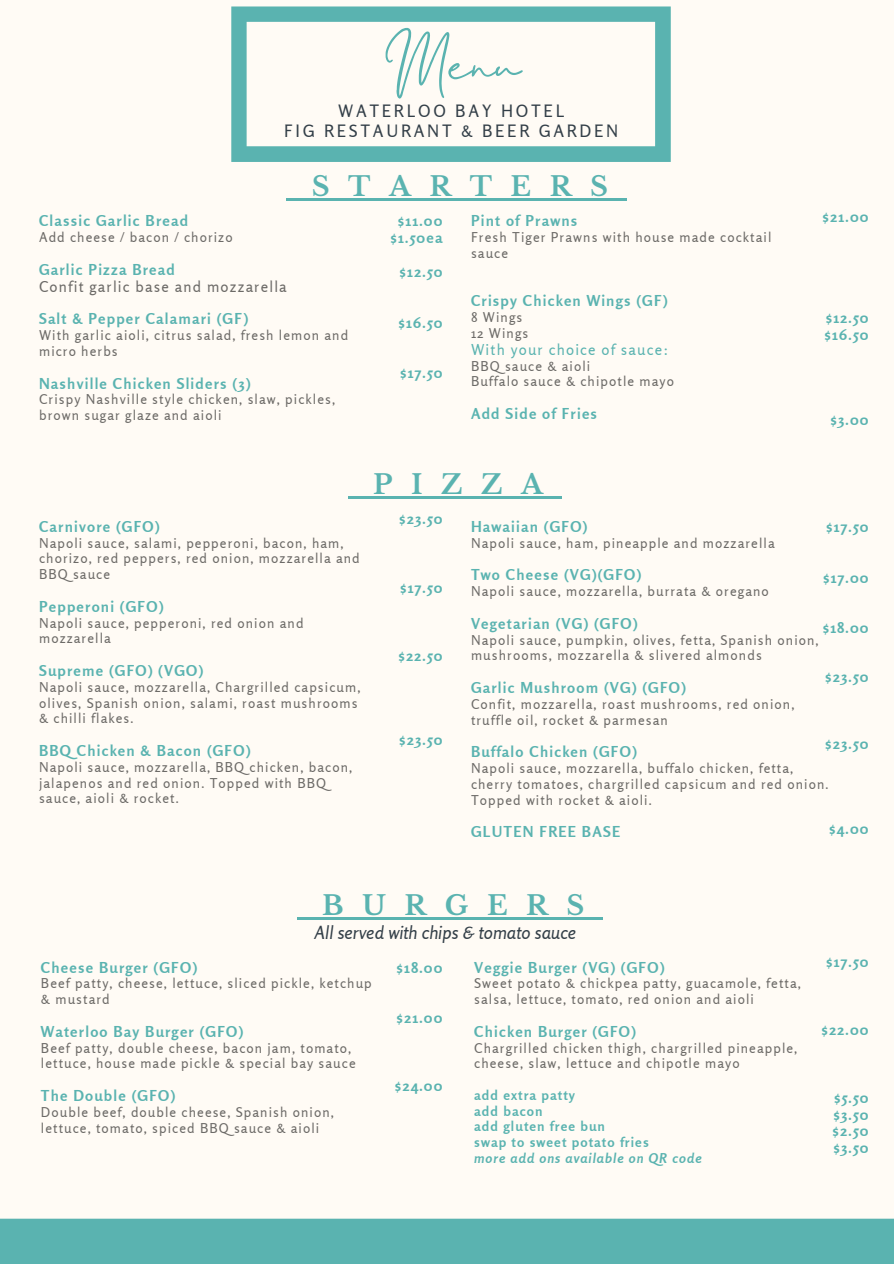
<style>
.page{position:relative;width:894px;height:1264px;background:#fff}
.page>*{position:absolute;margin:0;border:0;box-sizing:border-box;transform-origin:0 0}
.t1{font:82.05px "Eleanor";color:#5ab3b0}
.t2{font:700 27px "Libre Baskerville";letter-spacing:.68em;color:#5ab3b0}
.t3{font:italic 18px "Rosario";color:#333f48}
.t4{font:16.95px "Rosario";letter-spacing:.16em;color:#333f48}
.t5{font:700 15px "Rosario";letter-spacing:.08em;color:#5ab3b0}
.t6{font:15px "Rosario";letter-spacing:.08em;color:#6c6a67}
.t7{font:15px "Rosario";letter-spacing:.08em;color:#5ab3b0}
.t8{font:13.5px/15.8px "Rosario";letter-spacing:.08em;color:#6c6a67}
.t9{font:700 13.5px "Rosario";letter-spacing:.08em;color:#5ab3b0}
.t10{font:italic 700 13.5px "Rosario";letter-spacing:.08em;color:#5ab3b0}
</style>
<div class="page">
<div style="left:0;top:0;width:893px;height:1263px;background:#fffbf5"></div>
<svg style="left:231px;top:6px;width:439px;height:156px"></svg>
<hr style="left:286px;top:198px;width:26px;height:2px;background:#5ab3b0">
<hr style="left:312px;top:198px;width:314px;height:2px;background:#5ab3b0">
<hr style="left:347px;top:496px;width:26px;height:2px;background:#5ab3b0">
<hr style="left:373px;top:496px;width:188px;height:2px;background:#5ab3b0">
<hr style="left:296px;top:916px;width:26px;height:3px;background:#5ab3b0">
<hr style="left:322px;top:916px;width:280px;height:3px;background:#5ab3b0">
<div style="left:0;top:1218px;width:893px;height:45px;background:#5ab3b0"></div>
<p class="t1" style="left:382px;top:14px;width:138px">Menu</p>
<p class="t4" style="left:338px;top:100px;width:228px">WATERLOO BAY HOTEL</p>
<p class="t4" style="left:284px;top:120px;width:335px">FIG RESTAURANT &amp; BEER GARDEN</p>
<p class="t2" style="left:312px;top:170px;width:297px">STARTERS</p>
<p class="t5" style="left:397px;top:212px;width:46px">$11.00</p>
<p class="t5" style="left:390px;top:228px;width:53px">$1.50ea</p>
<p class="t5" style="left:399px;top:262px;width:44px">$12.50</p>
<p class="t5" style="left:398px;top:313px;width:45px">$16.50</p>
<p class="t5" style="left:400px;top:364px;width:44px">$17.50</p>
<p class="t5" style="left:471px;top:212px;width:108px">Pint of Prawns</p>
<p class="t8" style="left:471px;top:229px;width:302px">Fresh Tiger Prawns with house made cocktail sauce</p>
<p class="t5" style="left:471px;top:292px;width:198px">Crispy Chicken Wings (GF)</p>
<p class="t8" style="left:471px;top:309px;width:53px">8 Wings</p>
<p class="t8" style="left:471px;top:325px;width:59px">12 Wings</p>
<p class="t7" style="left:471px;top:340px;width:199px">With your choice of sauce:</p>
<p class="t8" style="left:471px;top:357px;width:121px">BBQ sauce &amp; aioli</p>
<p class="t8" style="left:471px;top:373px;width:204px">Buffalo sauce &amp; chipotle mayo</p>
<p class="t5" style="left:471px;top:404px;width:127px">Add Side of Fries</p>
<p class="t5" style="left:39px;top:212px;width:150px">Classic Garlic Bread</p>
<p class="t8" style="left:39px;top:229px;width:195px">Add cheese / bacon / chorizo</p>
<p class="t5" style="left:39px;top:260px;width:137px">Garlic Pizza Bread</p>
<p class="t6" style="left:39px;top:277px;width:249px">Confit garlic base and mozzarella</p>
<p class="t5" style="left:39px;top:310px;width:210px">Salt &amp; Pepper Calamari (GF)</p>
<p class="t8" style="left:39px;top:327px;width:310px">With garlic aioli, citrus salad, fresh lemon and micro herbs</p>
<p class="t5" style="left:39px;top:374px;width:213px">Nashville Chicken Sliders (3)</p>
<p class="t8" style="left:39px;top:391px;width:297px">Crispy Nashville style chicken, slaw, pickles, brown sugar glaze and aioli</p>
<p class="t2" style="left:373px;top:467px;width:171px">PIZZA</p>
<p class="t5" style="left:822px;top:207px;width:47px">$21.00</p>
<p class="t5" style="left:825px;top:309px;width:44px">$12.50</p>
<p class="t5" style="left:824px;top:326px;width:45px">$16.50</p>
<p class="t5" style="left:830px;top:410px;width:40px">$3.00</p>
<p class="t5" style="left:39px;top:517px;width:122px">Carnivore (GFO)</p>
<p class="t8" style="left:39px;top:535px;width:322px">Napoli sauce, salami, pepperoni, bacon, ham, chorizo, red peppers, red onion, mozzarella and<br>BBQ sauce</p>
<p class="t5" style="left:39px;top:597px;width:126px">Pepperoni (GFO)</p>
<p class="t8" style="left:39px;top:614px;width:266px">Napoli sauce, pepperoni, red onion and mozzarella</p>
<p class="t5" style="left:39px;top:661px;width:165px">Supreme (GFO) (VGO)</p>
<p class="t8" style="left:39px;top:679px;width:323px">Napoli sauce, mozzarella, Chargrilled capsicum, olives, Spanish onion, salami, roast mushrooms &amp; chilli flakes.</p>
<p class="t5" style="left:39px;top:741px;width:213px">BBQ Chicken &amp; Bacon (GFO)</p>
<p class="t8" style="left:39px;top:759px;width:315px">Napoli sauce, mozzarella, BBQ chicken, bacon, jalapenos and red onion. Topped with BBQ sauce, aioli &amp; rocket.</p>
<p class="t5" style="left:399px;top:509px;width:45px">$23.50</p>
<p class="t5" style="left:400px;top:578px;width:44px">$17.50</p>
<p class="t5" style="left:398px;top:646px;width:46px">$22.50</p>
<p class="t5" style="left:399px;top:730px;width:45px">$23.50</p>
<p class="t5" style="left:471px;top:517px;width:118px">Hawaiian (GFO)</p>
<p class="t8" style="left:471px;top:535px;width:305px">Napoli sauce, ham, pineapple and mozzarella</p>
<p class="t5" style="left:471px;top:565px;width:171px">Two Cheese (VG)(GFO)</p>
<p class="t8" style="left:471px;top:583px;width:299px">Napoli sauce, mozzarella, burrata &amp; oregano</p>
<p class="t5" style="left:471px;top:614px;width:168px">Vegetarian (VG) (GFO)</p>
<p class="t8" style="left:471px;top:631px;width:349px">Napoli sauce, pumpkin, olives, fetta, Spanish onion, mushrooms, mozzarella &amp; slivered almonds</p>
<p class="t5" style="left:471px;top:678px;width:216px">Garlic Mushroom (VG) (GFO)</p>
<p class="t8" style="left:471px;top:696px;width:325px">Confit, mozzarella, roast mushrooms, red onion, truffle oil, rocket &amp; parmesan</p>
<p class="t5" style="left:471px;top:742px;width:167px">Buffalo Chicken (GFO)</p>
<p class="t8" style="left:471px;top:760px;width:359px">Napoli sauce, mozzarella, buffalo chicken, fetta, cherry tomatoes, chargrilled capsicum and red onion.<br>Topped with rocket &amp; aioli.</p>
<p class="t5" style="left:471px;top:822px;width:151px">GLUTEN FREE BASE</p>
<p class="t5" style="left:826px;top:517px;width:44px">$17.50</p>
<p class="t5" style="left:823px;top:568px;width:47px">$17.00</p>
<p class="t5" style="left:822px;top:618px;width:47px">$18.00</p>
<p class="t5" style="left:825px;top:667px;width:45px">$23.50</p>
<p class="t5" style="left:825px;top:734px;width:45px">$23.50</p>
<p class="t5" style="left:828px;top:819px;width:41px">$4.00</p>
<p class="t2" style="left:322px;top:888px;width:264px">BURGERS</p>
<p class="t3" style="left:314px;top:921px;width:263px">All served with chips &amp; tomato sauce</p>
<p class="t5" style="left:41px;top:957px;width:157px">Cheese Burger (GFO)</p>
<p class="t8" style="left:41px;top:975px;width:332px">Beef patty, cheese, lettuce, sliced pickle, ketchup &amp; mustard</p>
<p class="t5" style="left:41px;top:1022px;width:203px">Waterloo Bay Burger (GFO)</p>
<p class="t8" style="left:41px;top:1039px;width:316px">Beef patty, double cheese, bacon jam, tomato, lettuce, house made pickle &amp; special bay sauce</p>
<p class="t5" style="left:41px;top:1086px;width:136px">The Double (GFO)</p>
<p class="t8" style="left:41px;top:1103px;width:294px">Double beef, double cheese, Spanish onion, lettuce, tomato, spiced BBQ sauce &amp; aioli</p>
<p class="t5" style="left:396px;top:957px;width:47px">$18.00</p>
<p class="t5" style="left:396px;top:1008px;width:47px">$21.00</p>
<p class="t5" style="left:395px;top:1076px;width:49px">$24.00</p>
<p class="t5" style="left:474px;top:957px;width:191px">Veggie Burger (VG) (GFO)</p>
<p class="t8" style="left:474px;top:975px;width:328px">Sweet potato &amp; chickpea patty, guacamole, fetta, salsa, lettuce, tomato, red onion and aioli</p>
<p class="t5" style="left:474px;top:1022px;width:163px">Chicken Burger (GFO)</p>
<p class="t8" style="left:474px;top:1039px;width:324px">Chargrilled chicken thigh, chargrilled pineapple, cheese, slaw, lettuce and chipotle mayo</p>
<p class="t9" style="left:474px;top:1086px;width:102px">add extra patty</p>
<p class="t9" style="left:474px;top:1102px;width:70px">add bacon</p>
<p class="t9" style="left:474px;top:1118px;width:132px">add gluten free bun</p>
<p class="t9" style="left:474px;top:1133px;width:176px">swap to sweet potato fries</p>
<p class="t10" style="left:474px;top:1149px;width:229px">more add ons available on QR code</p>
<p class="t5" style="left:826px;top:952px;width:44px">$17.50</p>
<p class="t5" style="left:821px;top:1020px;width:49px">$22.00</p>
<p class="t5" style="left:833px;top:1087px;width:36px">$5.50</p>
<p class="t5" style="left:833px;top:1104px;width:37px">$3.50</p>
<p class="t5" style="left:832px;top:1121px;width:37px">$2.50</p>
<p class="t5" style="left:833px;top:1138px;width:37px">$3.50</p>
</div>
